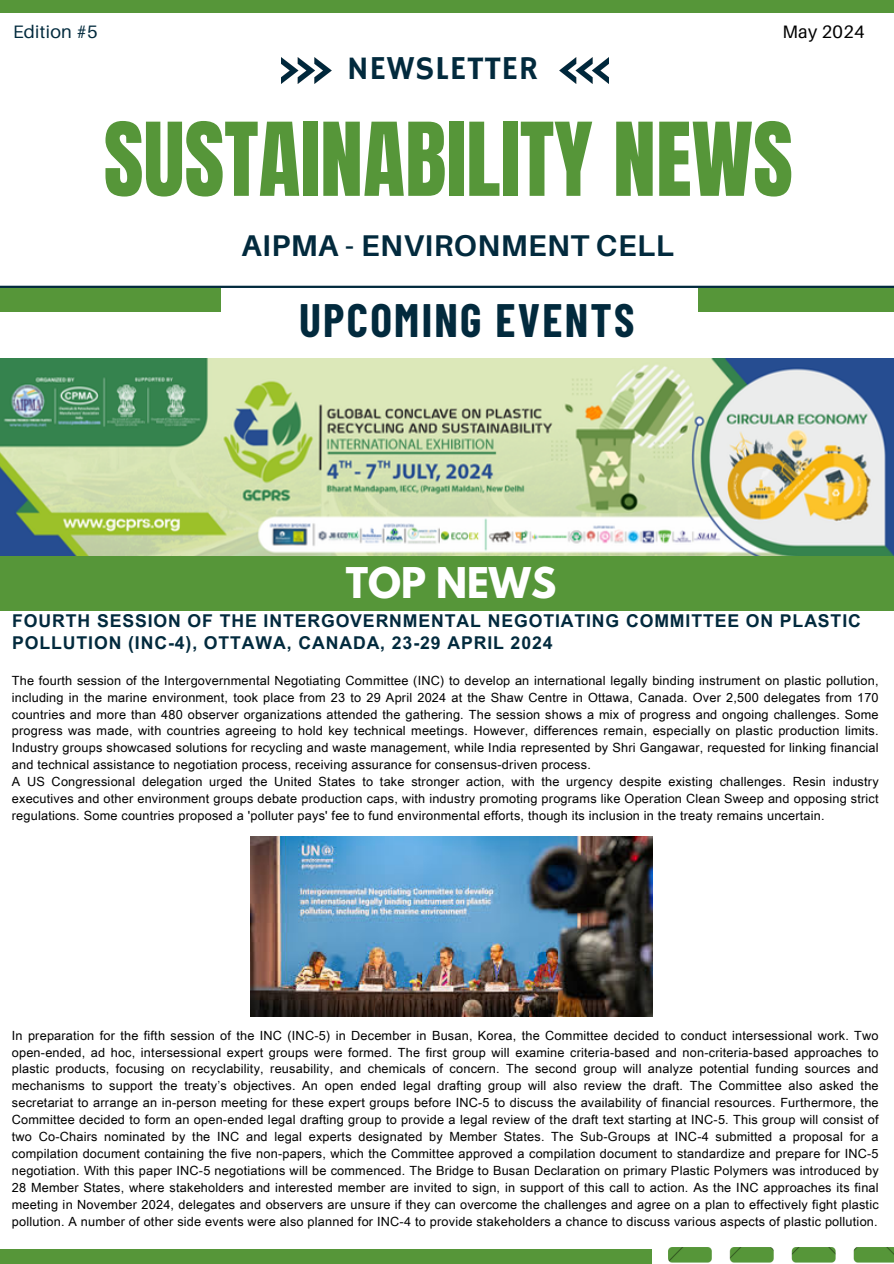
<style>
.page{position:relative;width:894px;height:1264px;background:#fff}
.page>*{position:absolute;margin:0;border:0;box-sizing:border-box;transform-origin:0 0}
.t1{font:86.4px "Anton";color:#569639}
.t2{font:700 45.75px "Barlow Condensed";letter-spacing:.05em;color:#022a3d}
.t3{font:700 37.5px "League Spartan";color:#fff}
.t4{font:33.3px "Hammersmith One";letter-spacing:.02em;color:#022a3d}
.t5{font:700 30px "Aileron";letter-spacing:.015em;color:#022a3d}
.t6{font:18px "Aileron";letter-spacing:.015em;color:#022a3d}
.t7{font:18px "Aileron";letter-spacing:.015em;color:#000}
.t8{font:700 17.7px/22.5px "Arial Unicode MS";letter-spacing:.05em;color:#022a3d}
.t9{font:12.6px/17px "Arial Unicode MS";letter-spacing:.015em;color:#000;text-align:justify}
</style>
<div class="page">
<div style="left:0;top:288px;width:220px;height:23px;background:#569639"></div>
<div style="left:698px;top:288px;width:195px;height:23px;background:#569639"></div>
<img style="left:282px;top:58px;width:49px;height:25px">
<img style="left:559px;top:58px;width:49px;height:25px">
<div style="left:0;top:0;width:893px;height:12px;background:#569639"></div>
<div style="left:0;top:1249px;width:651px;height:14px;background:#569639"></div>
<hr style="left:0;top:286px;width:893px;height:2px;background:#022a3d">
<img style="left:668px;top:1247px;width:225px;height:16px">
<div style="left:0;top:555px;width:893px;height:55px;background:#569639"></div>
<img style="left:250px;top:836px;width:402px;height:180px">
<img style="left:0;top:358px;width:893px;height:197px">
<p class="t6" style="left:13px;top:21px;width:86px">Edition #5</p>
<p class="t7" style="left:782px;top:21px;width:84px">May 2024</p>
<p class="t4" style="left:347px;top:49px;width:193px">NEWSLETTER</p>
<p class="t1" style="left:104px;top:97px;width:690px">SUSTAINABILITY NEWS</p>
<h5 class="t5" style="left:241px;top:227px;width:434px">AIPMA - ENVIRONMENT CELL</h5>
<h1 class="t2" style="left:299px;top:291px;width:337px">UPCOMING EVENTS</h1>
<p class="t3" style="left:345px;top:564px;width:212px">TOP NEWS</p>
<p class="t8" style="left:12px;top:608px;width:849px">FOURTH SESSION OF THE INTERGOVERNMENTAL NEGOTIATING COMMITTEE ON PLASTIC<br>POLLUTION (INC-4), OTTAWA, CANADA, 23-29 APRIL 2024</p>
<h4 class="t9" style="left:12px;top:671px;width:868px">The fourth session of the Intergovernmental Negotiating Committee (INC) to develop an international legally binding instrument on plastic pollution, including in the marine environment, took place from 23 to 29 April 2024 at the Shaw Centre in Ottawa, Canada. Over 2,500 delegates from 170 countries and more than 480 observer organizations attended the gathering. The session shows a mix of progress and ongoing challenges. Some progress was made, with countries agreeing to hold key technical meetings. However, differences remain, especially on plastic production limits.<br>Industry groups showcased solutions for recycling and waste management, while India represented by Shri Gangawar, requested for linking financial and technical assistance to negotiation process, receiving assurance for consensus-driven process.</h4>
<p class="t9" style="left:12px;top:772px;width:868px">A US Congressional delegation urged the United States to take stronger action, with the urgency despite existing challenges. Resin industry executives and other environment groups debate production caps, with industry promoting programs like Operation Clean Sweep and opposing strict regulations. Some countries proposed a 'polluter pays' fee to fund environmental efforts, though its inclusion in the treaty remains uncertain.</p>
<h2 class="t9" style="left:12px;top:1026px;width:868px">In preparation for the fifth session of the INC (INC-5) in December in Busan, Korea, the Committee decided to conduct intersessional work. Two open-ended, ad hoc, intersessional expert groups were formed. The first group will examine criteria-based and non-criteria-based approaches to plastic products, focusing on recyclability, reusability, and chemicals of concern. The second group will analyze potential funding sources and mechanisms to support the treaty’s objectives. An open ended legal drafting group will also review the draft. The Committee also asked the secretariat to arrange an in-person meeting for these expert groups before INC-5 to discuss the availability of financial resources. Furthermore, the Committee decided to form an open-ended legal drafting group to provide a legal review of the draft text starting at INC-5. This group will consist of two Co-Chairs nominated by the INC and legal experts designated by Member States. The Sub-Groups at INC-4 submitted a proposal for a compilation document containing the five non-papers, which the Committee approved a compilation document to standardize and prepare for INC-5 negotiation. With this paper INC-5 negotiations will be commenced. The Bridge to Busan Declaration on primary Plastic Polymers was introduced by 28 Member States, where stakeholders and interested member are invited to sign, in support of this call to action. As the INC approaches its final meeting in November 2024, delegates and observers are unsure if they can overcome the challenges and agree on a plan to effectively fight plastic pollution. A number of other side events were also planned for INC-4 to provide stakeholders a chance to discuss various aspects of plastic pollution.</h2>
</div>
